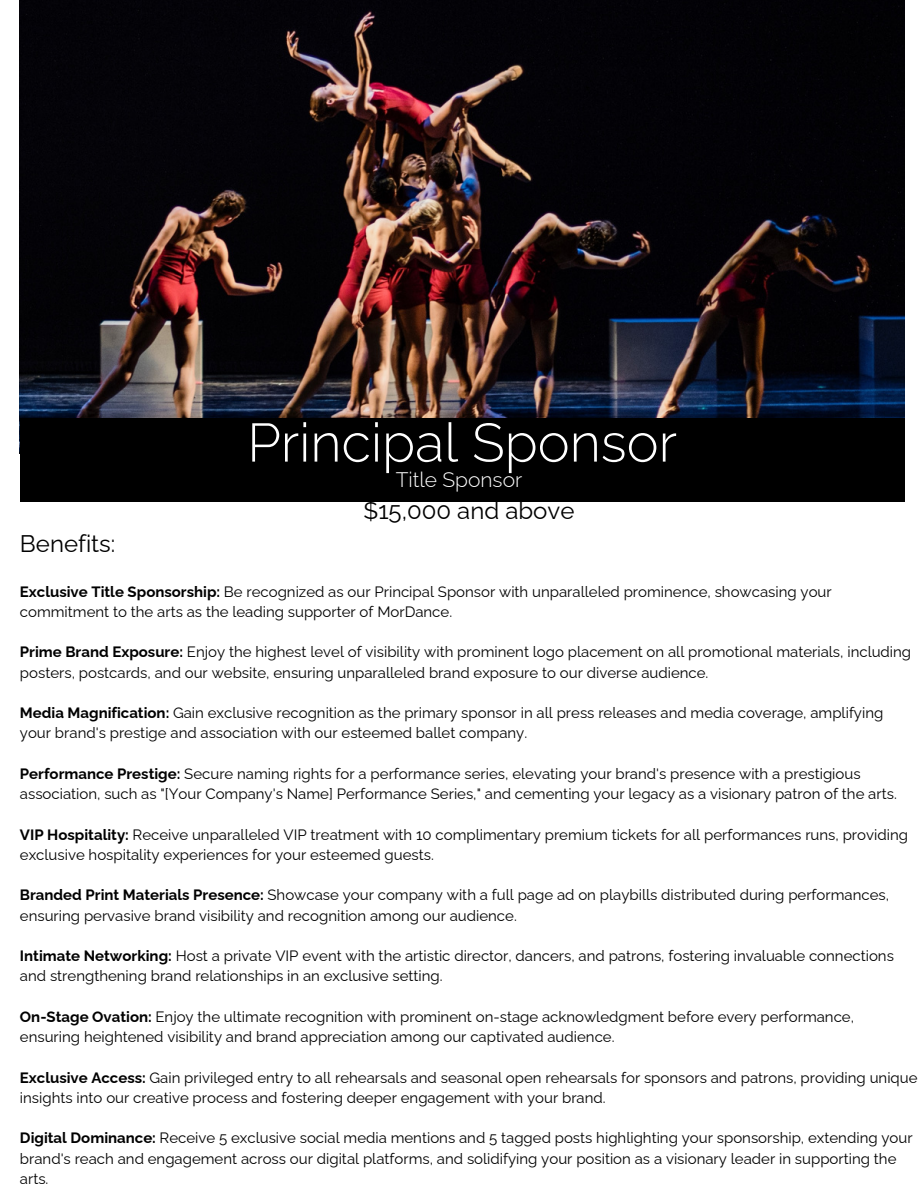
<style>
.page{position:relative;width:918px;height:1188px;background:#fff}
.page>*{position:absolute;margin:0;border:0;box-sizing:border-box;transform-origin:0 0}
.t1{font:300 54px "Raleway";color:#fff}
.t2{font:24px "Raleway";color:#000}
.t3{font:300 21px "Raleway";color:#fff}
.t4{font:15px/20.2px "Raleway";color:#000}
.s1{font-weight:700}
</style>
<div class="page">
<img style="left:20px;top:0;width:884px;height:418px">
<div style="left:20px;top:418px;width:884px;height:84px;background:#000"></div>
<p class="t1" style="left:247px;top:411px;width:431px">Principal Sponsor</p>
<h1 class="t3" style="left:396px;top:467px;width:128px">Title Sponsor</h1>
<h3 class="t2" style="left:364px;top:496px;width:212px">$15,000 and above</h3>
<h3 class="t2" style="left:20px;top:529px;width:97px">Benefits:</h3>
<h2 class="t4" style="left:20px;top:581px;width:813px"><span class="s1">Exclusive Title Sponsorship:</span> Be recognized as our Principal Sponsor with unparalleled prominence, showcasing your commitment to the arts as the leading supporter of MorDance.</h2>
<p class="t4" style="left:20px;top:642px;width:893px"><span class="s1">Prime Brand Exposure:</span> Enjoy the highest level of visibility with prominent logo placement on all promotional materials, including posters, postcards, and our website, ensuring unparalleled brand exposure to our diverse audience.</p>
<p class="t4" style="left:20px;top:703px;width:865px"><span class="s1">Media Magnification:</span> Gain exclusive recognition as the primary sponsor in all press releases and media coverage, amplifying your brand's prestige and association with our esteemed ballet company.</p>
<p class="t4" style="left:20px;top:763px;width:878px"><span class="s1">Performance Prestige:</span> Secure naming rights for a performance series, elevating your brand's presence with a prestigious association, such as "[Your Company's Name] Performance Series," and cementing your legacy as a visionary patron of the arts.</p>
<p class="t4" style="left:20px;top:824px;width:890px"><span class="s1">VIP Hospitality:</span> Receive unparalleled VIP treatment with 10 complimentary premium tickets for all performances runs, providing exclusive hospitality experiences for your esteemed guests.</p>
<p class="t4" style="left:20px;top:885px;width:871px"><span class="s1">Branded Print Materials Presence:</span> Showcase your company with a full page ad on playbills distributed during performances, ensuring pervasive brand visibility and recognition among our audience.</p>
<p class="t4" style="left:20px;top:946px;width:876px"><span class="s1">Intimate Networking:</span> Host a private VIP event with the artistic director, dancers, and patrons, fostering invaluable connections and strengthening brand relationships in an exclusive setting.</p>
<p class="t4" style="left:20px;top:1006px;width:836px"><span class="s1">On-Stage Ovation:</span> Enjoy the ultimate recognition with prominent on-stage acknowledgment before every performance, ensuring heightened visibility and brand appreciation among our captivated audience.</p>
<p class="t4" style="left:20px;top:1067px;width:899px"><span class="s1">Exclusive Access:</span> Gain privileged entry to all rehearsals and seasonal open rehearsals for sponsors and patrons, providing unique insights into our creative process and fostering deeper engagement with your brand.</p>
<p class="t4" style="left:20px;top:1128px;width:894px"><span class="s1">Digital Dominance:</span> Receive 5 exclusive social media mentions and 5 tagged posts highlighting your sponsorship, extending your brand's reach and engagement across our digital platforms, and solidifying your position as a visionary leader in supporting the arts.</p>
</div>
